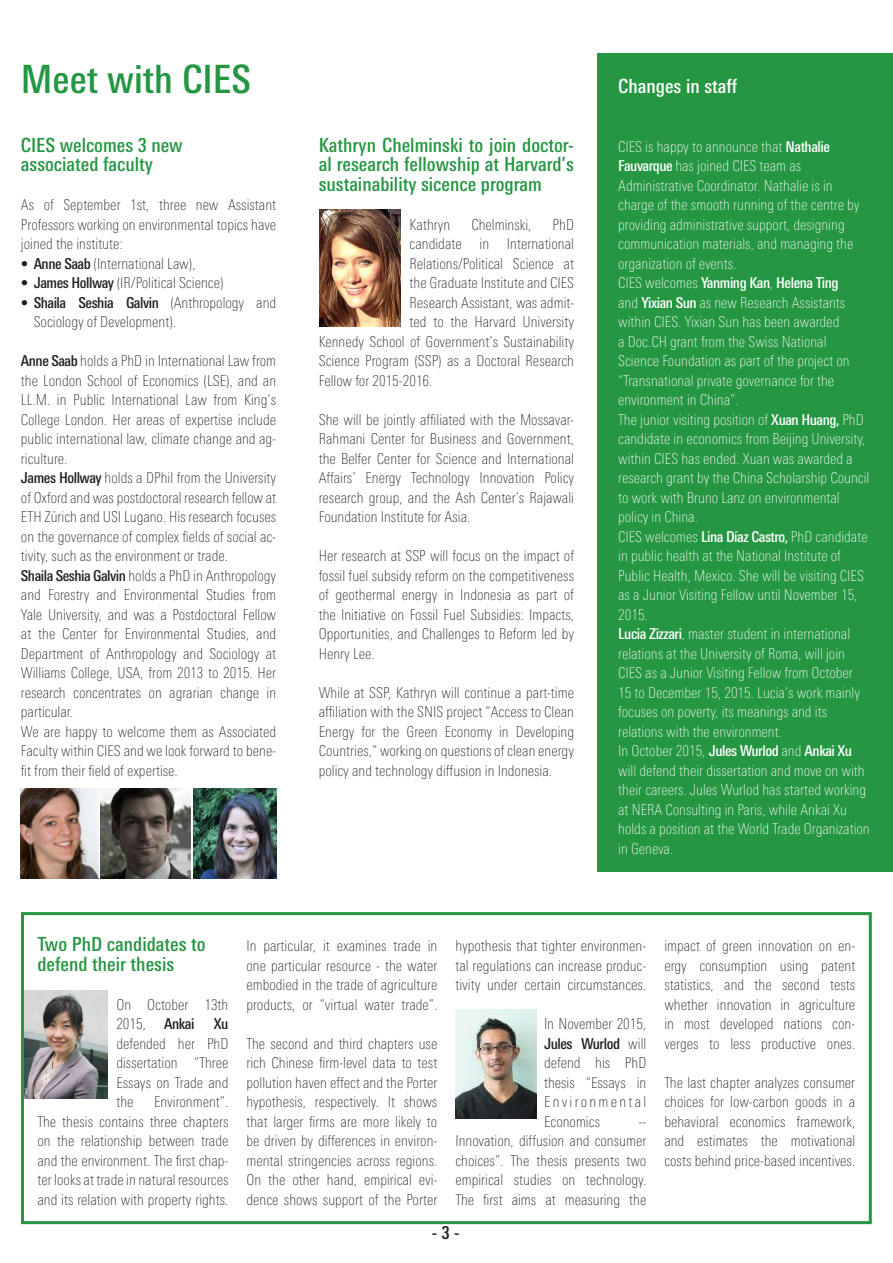
<style>
.page{position:relative;width:893px;height:1263px;background:#fff}
.page>*{position:absolute;margin:0;border:0;box-sizing:border-box;transform-origin:0 0}
.t1{font:500 39px "Linotype Univers 520 Cn";color:#259642}
.Body{font:500 19.5px/19.5px "Linotype Univers 520 Cn";color:#259642;text-align:justify}
.Body_reverse{font:500 19.5px "Linotype Univers 520 Cn";color:#fff}
.t2{font:500 18px "Linotype Univers 520 Cn";color:#231f20}
.Body-2{font:100 15px/19.5px "Linotype Univers 220 Cn";color:#231f20;text-align:justify}
.Body_reverse-2{font:100 15px/19.5px "Linotype Univers 220 Cn";color:#fff}
.s1{font-family:"Linotype Univers 520 Cn";font-weight:500}
</style>
<div class="page">
<img style="left:21px;top:788px;width:78px;height:90px">
<img style="left:101px;top:788px;width:90px;height:90px">
<img style="left:193px;top:788px;width:83px;height:90px">
<img style="left:25px;top:990px;width:82px;height:109px">
<img style="left:319px;top:209px;width:82px;height:117px">
<img style="left:455px;top:1010px;width:81px;height:108px">
<div style="left:21px;top:912px;width:851px;height:312px;border:3px solid #259642"></div>
<div style="left:597px;top:53px;width:296px;height:819px;background:#259642"></div>
<p class="t1" style="left:21px;top:56px;width:232px">Meet with CIES</p>
<p class="Body" style="left:21px;top:135px;width:163px">CIES welcomes 3 new</p>
<p class="Body" style="left:21px;top:154px;width:133px">associated faculty</p>
<p class="Body-2" style="left:21px;top:195px;width:257px">As of September 1st, three new Assistant Professors working on environmental topics have joined the institute:</p>
<p class="Body-2" style="left:21px;top:254px;width:176px">• <span class="s1">Anne Saab</span> (International Law),</p>
<p class="Body-2" style="left:21px;top:273px;width:204px">• <span class="s1">James Hollway</span> (IR/Political Science)</p>
<p class="Body-2" style="left:34px;top:293px;width:244px;text-indent:-13px">• <span class="s1">Shaila Seshia Galvin</span> (Anthropology and<br>Sociology of Development).</p>
<p class="Body-2" style="left:21px;top:351px;width:257px"><span class="s1">Anne Saab</span> holds a PhD in International Law from the London School of Economics (LSE), and an LL.M. in Public International Law from King’s College London. Her areas of expertise include public international law, climate change and ag&shy;riculture.</p>
<p class="Body-2" style="left:21px;top:468px;width:257px"><span class="s1">James Hollway</span> holds a DPhil from the University of Oxford and was postdoctoral research fellow at ETH Zürich and USI Lugano. His research focuses on the governance of complex fields of social ac&shy;tivity, such as the environment or trade.</p>
<p class="Body-2" style="left:21px;top:566px;width:257px"><span class="s1">Shaila Seshia Galvin</span> holds a PhD in Anthropology and Forestry and Environmental Studies from Yale University, and was a Postdoctoral Fellow at the Center for Environmental Studies, and Department of Anthropology and Sociology at Williams College, USA, from 2013 to 2015. Her research concentrates on agrarian change in particular.</p>
<p class="Body-2" style="left:21px;top:722px;width:257px">We are happy to welcome them as Associated Faculty within CIES and we look forward to bene&shy;fit from their field of expertise.</p>
<p class="Body" style="left:319px;top:135px;width:257px">Kathryn Chelminski to join doctor&shy;al research fellowship at Harvard’s sustainability sicence program</p>
<p class="Body-2" style="left:410px;top:215px;width:42px">Kathryn</p>
<p class="Body-2" style="left:471px;top:215px;width:62px">Chelminski,</p>
<p class="Body-2" style="left:553px;top:215px;width:23px">PhD</p>
<p class="Body-2" style="left:410px;top:234px;width:166px">candidate in International</p>
<p class="Body-2" style="left:410px;top:254px;width:166px">Relations/Political Science at</p>
<p class="Body-2" style="left:410px;top:273px;width:166px">the Graduate Institute and CIES</p>
<p class="Body-2" style="left:410px;top:293px;width:166px">Research Assistant, was admit-</p>
<p class="Body-2" style="left:410px;top:312px;width:166px">ted to the Harvard University</p>
<p class="Body-2" style="left:319px;top:332px;width:257px">Kennedy School of Government’s Sustainability</p>
<p class="Body-2" style="left:319px;top:351px;width:257px">Science Program (SSP) as a Doctoral Research</p>
<p class="Body-2" style="left:319px;top:371px;width:115px">Fellow for 2015-2016.</p>
<p class="Body-2" style="left:319px;top:410px;width:257px">She will be jointly affiliated with the Mossavar-Rahmani Center for Business and Government, the Belfer Center for Science and International Affairs’ Energy Technology Innovation Policy research group, and the Ash Center’s Rajawali Foundation Institute for Asia.</p>
<p class="Body-2" style="left:319px;top:546px;width:257px">Her research at SSP will focus on the impact of fossil fuel subsidy reform on the competitiveness of geothermal energy in Indonesia as part of the Initiative on Fossil Fuel Subsidies: Impacts, Opportunities, and Challenges to Reform led by Henry Lee.</p>
<p class="Body-2" style="left:319px;top:683px;width:257px">While at SSP, Kathryn will continue a part-time affiliation with the SNIS project “Access to Clean Energy for the Green Economy in Developing Countries,” working on questions of clean energy policy and technology diffusion in Indonesia.</p>
<p class="Body_reverse" style="left:618px;top:75px;width:121px">Changes in staff</p>
<p class="Body_reverse-2" style="left:618px;top:137px;width:243px">CIES is happy to announce that <span class="s1">Nathalie Fauvarque</span> has joined CIES team as Administrative Coordinator. Nathalie is in charge of the smooth running of the centre by providing administrative support, designing communication materials, and managing the organization of events.</p>
<p class="Body_reverse-2" style="left:618px;top:273px;width:233px">CIES welcomes <span class="s1">Yanming Kan</span>, <span class="s1">Helena Ting </span>and <span class="s1">Yixian Sun</span> as new Research Assistants within CIES. Yixian Sun has been awarded<br>a Doc.CH grant from the Swiss National Science Foundation as part of the project on “Transnational private governance for the environment in China”.</p>
<p class="Body_reverse-2" style="left:618px;top:410px;width:253px">The junior visiting position of <span class="s1">Xuan Huang,</span> PhD candidate in economics from Beijing University, within CIES has ended. Xuan was awarded a research grant by the China Scholarship Council to work with Bruno Lanz on environmental policy in China.</p>
<p class="Body_reverse-2" style="left:618px;top:527px;width:251px">CIES welcomes <span class="s1">Lina Díaz Castro,</span> PhD candidate in public health at the National Institute of Public Health, Mexico. She will be visiting CIES as a Junior Visiting Fellow until November 15, 2015.</p>
<p class="Body_reverse-2" style="left:618px;top:624px;width:243px"><span class="s1">Lucia Zizzari</span>, master student in international relations at the University of Roma, will join CIES as a Junior Visiting Fellow from October 15 to December 15, 2015. Lucia’s work mainly focuses on poverty, its meanings and its relations with the environment.</p>
<p class="Body_reverse-2" style="left:618px;top:741px;width:253px">In October 2015, <span class="s1">Jules Wurlod</span> and <span class="s1">Ankai Xu </span>will defend their dissertation and move on with their careers. Jules Wurlod has started working at NERA Consulting in Paris, while Ankai Xu holds a position at the World Trade Organization in Geneva.</p>
<p class="Body" style="left:38px;top:934px;width:170px">Two PhD candidates to defend their thesis</p>
<p class="Body-2" style="left:116px;top:995px;width:114px">On October 13th<br>2015, <span class="s1">Ankai</span></p>
<p class="Body-2" style="left:116px;top:1014px;width:114px;text-indent:98px"><span class="s1">Xu </span>defended her PhD dissertation “Three Essays on Trade and the</p>
<p class="Body-2" style="left:38px;top:1092px;width:192px;text-indent:117px">Environment”.<br>The thesis contains three chapters on the relationship between trade and the environment. The first chap&shy;ter looks at trade in natural resources and its relation with property rights.</p>
<p class="Body-2" style="left:246px;top:936px;width:192px">In particular, it examines trade in one particular resource - the water embodied in the trade of agriculture products, or “virtual water trade”.</p>
<p class="Body-2" style="left:246px;top:1034px;width:192px">The second and third chapters use rich Chinese firm-level data to test pollution haven effect and the Porter hypothesis, respectively. It shows that larger firms are more likely to be driven by differences in environ&shy;mental stringencies across regions.<br>On the other hand, empirical evi&shy;dence shows support of the Porter</p>
<p class="Body-2" style="left:455px;top:936px;width:192px">hypothesis that tighter environmen&shy;tal regulations can increase produc&shy;tivity under certain circumstances.</p>
<p class="Body-2" style="left:544px;top:1014px;width:104px">In November 2015, <span class="s1">Jules Wurlod</span> will defend his PhD thesis “Essays in Environmental Economics</p>
<p class="Body-2" style="left:455px;top:1112px;width:192px;text-indent:183px">-- Innovation, diffusion and consumer choices”. The thesis presents two empirical studies on technology.<br>The first aims at measuring the</p>
<p class="t2" style="left:432px;top:1222px;width:29px">- 3 -</p>
<p class="Body-2" style="left:664px;top:936px;width:192px">impact of green innovation on en&shy;ergy consumption using patent statistics, and the second tests whether innovation in agriculture in most developed nations con&shy;verges to less productive ones.</p>
<p class="Body-2" style="left:664px;top:1073px;width:192px">The last chapter analyzes consumer choices for low-carbon goods in a behavioral economics framework, and estimates the motivational costs behind price-based incentives.</p>
</div>
